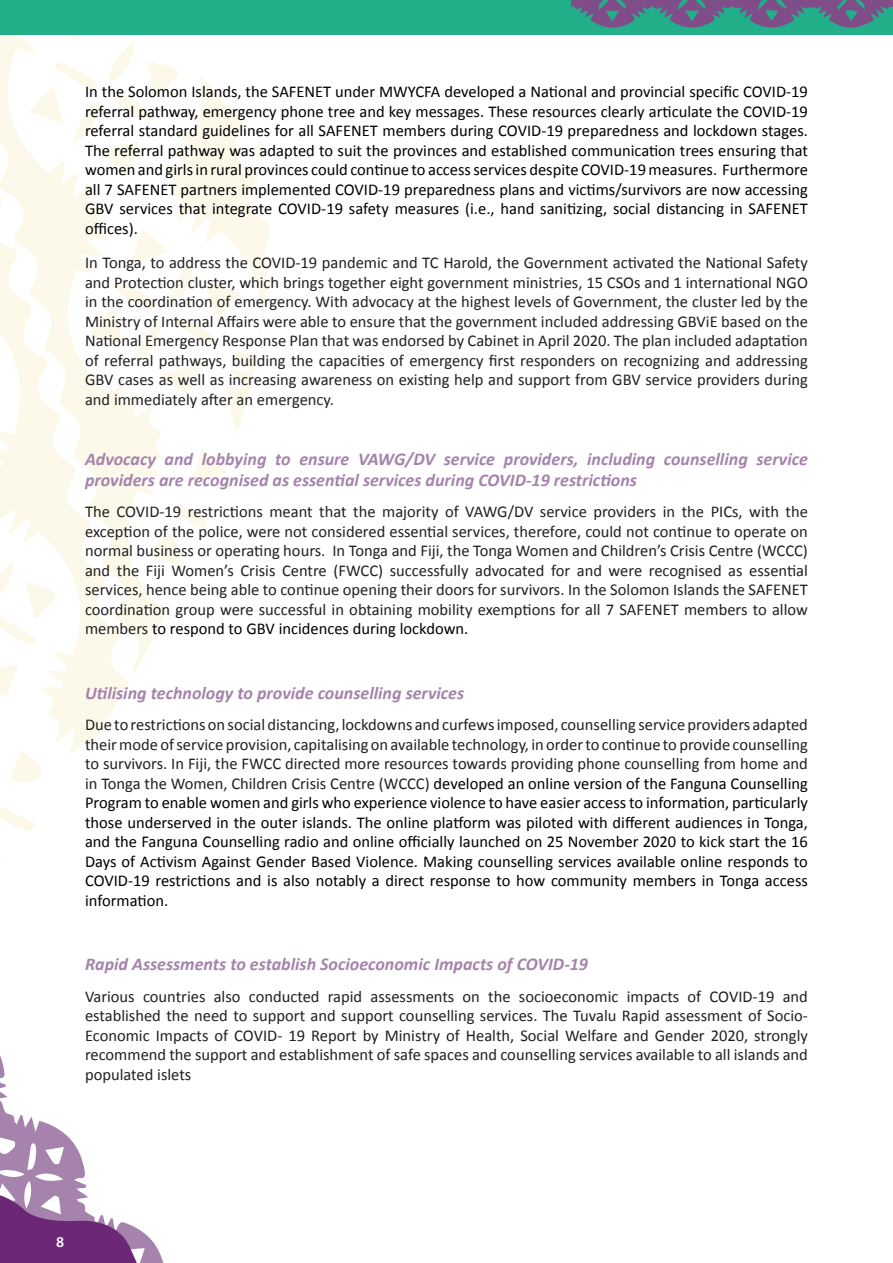
<style>
.page{position:relative;width:893px;height:1263px;background:#fff}
.page>*{position:absolute;margin:0;border:0;box-sizing:border-box;transform-origin:0 0}
.t1{font:italic 700 18px/21px "Calibri";color:#a583ac}
.paragraph{font:16.5px/19.5px "Calibri";color:#231f20;text-align:justify}
.paragraph-2{font:16.5px/19.5px "Calibri";color:#000;text-align:justify}
.t2{font:600 15px "Myriad Pro";color:#fff}
.s1{color:#000}
.s2{color:#231f20}
</style>
<div class="page">
<svg style="left:223px;top:34px;width:93px;height:440px"></svg>
<svg style="left:133px;top:34px;width:90px;height:640px"></svg>
<svg style="left:0;top:34px;width:133px;height:826px"></svg>
<svg style="left:0;top:1055px;width:163px;height:208px"></svg>
<svg style="left:0;top:1193px;width:138px;height:70px"></svg>
<div style="left:0;top:0;width:893px;height:34px;background:#21af89"></div>
<svg style="left:572px;top:0;width:321px;height:28px"></svg>
<p class="paragraph-2" style="left:85px;top:82px;width:724px">In the Solomon Islands, the SAFENET under MWYCFA developed a National and provincial specific COVID-19 referral pathway, emergency phone tree and key messages. These resources clearly articulate the COVID-19 referral standard guidelines for all SAFENET members during COVID-19 preparedness and lockdown stages.<br>The referral pathway was adapted to suit the provinces and established communication trees ensuring that women and girls in rural provinces could continue to access services despite COVID-19 measures. Furthermore all 7 SAFENET partners implemented COVID-19 preparedness plans and victims/survivors are now accessing GBV services that integrate COVID-19 safety measures (i.e., hand sanitizing, social distancing in SAFENET offices).</p>
<p class="paragraph" style="left:85px;top:253px;width:724px">In Tonga, to address the COVID-19 pandemic and TC Harold, the Government activated the National Safety and Protection cluster, which brings together eight government ministries, 15 CSOs and 1 international NGO in the coordination of emergency. With advocacy at the highest levels of Government, the cluster led by the Ministry of Internal Affairs were able to ensure that the government included addressing GBViE based on the National Emergency Response Plan that was endorsed by Cabinet in April 2020. The plan included adaptation of referral pathways, building the capacities of emergency first responders on recognizing and addressing GBV cases as well as increasing awareness on existing help and support from GBV service providers during and immediately after an emergency.</p>
<p class="t1" style="left:85px;top:448px;width:724px">Advocacy and lobbying to ensure VAWG/DV service providers, including counselling service providers are recognised as essential services during COVID-19 restrictions</p>
<p class="paragraph" style="left:85px;top:502px;width:724px">The COVID-19 restrictions meant that the majority of VAWG/DV service providers in the PICs, with the exception of the police, were not considered essential services, therefore, could not continue to operate on normal business or operating hours. In Tonga and Fiji, the Tonga Women and Children’s Crisis Centre (WCCC) and the Fiji Women’s Crisis Centre (FWCC) successfully advocated for and were recognised as essential services, hence being able to continue opening their doors for survivors. In the Solomon Islands the SAFENET coordination group were successful in obtaining mobility exemptions for all 7 SAFENET members to allow members <span class="s1">to respond to GBV incidences during lockdown.</span></p>
<p class="t1" style="left:85px;top:682px;width:381px">Utilising technology to provide counselling services</p>
<p class="paragraph-2" style="left:85px;top:715px;width:724px"><span class="s2">Due to restrictions on social distancing, lockdowns and curfews imposed, counselling service providers adapted their mode of service provision, capitalising on available technology, in order to continue to provide counselling to survivors. In Fiji, the FWCC directed more resources towards providing phone counselling from home and in Tonga the Women, Children Crisis Centre (WCCC)</span> developed an online version of the Fanguna Counselling Program to enable women and girls who experience violence to have easier access to information, particularly those underserved in the outer islands. The online platform was piloted with different audiences in Tonga, and the Fanguna Counselling radio and online officially launched on 25 November 2020 to kick start the 16<br>Days of Activism Against Gender Based Violence. Making counselling services available online responds to COVID-19 restrictions and is also notably a direct response to how community members in Tonga access information.</p>
<p class="t1" style="left:85px;top:954px;width:505px">Rapid Assessments to establish Socioeconomic Impacts of COVID-19</p>
<p class="paragraph" style="left:85px;top:986px;width:724px">Various countries also conducted rapid assessments on the socioeconomic impacts of COVID-19 and established the need to support and support counselling services. The Tuvalu Rapid assessment of Socio-Economic Impacts of COVID- 19 Report by Ministry of Health, Social Welfare and Gender 2020, strongly recommend the support and establishment of safe spaces and counselling services available to all islands and populated islets</p>
<p class="t2" style="left:56px;top:1232px;width:10px">8</p>
</div>
